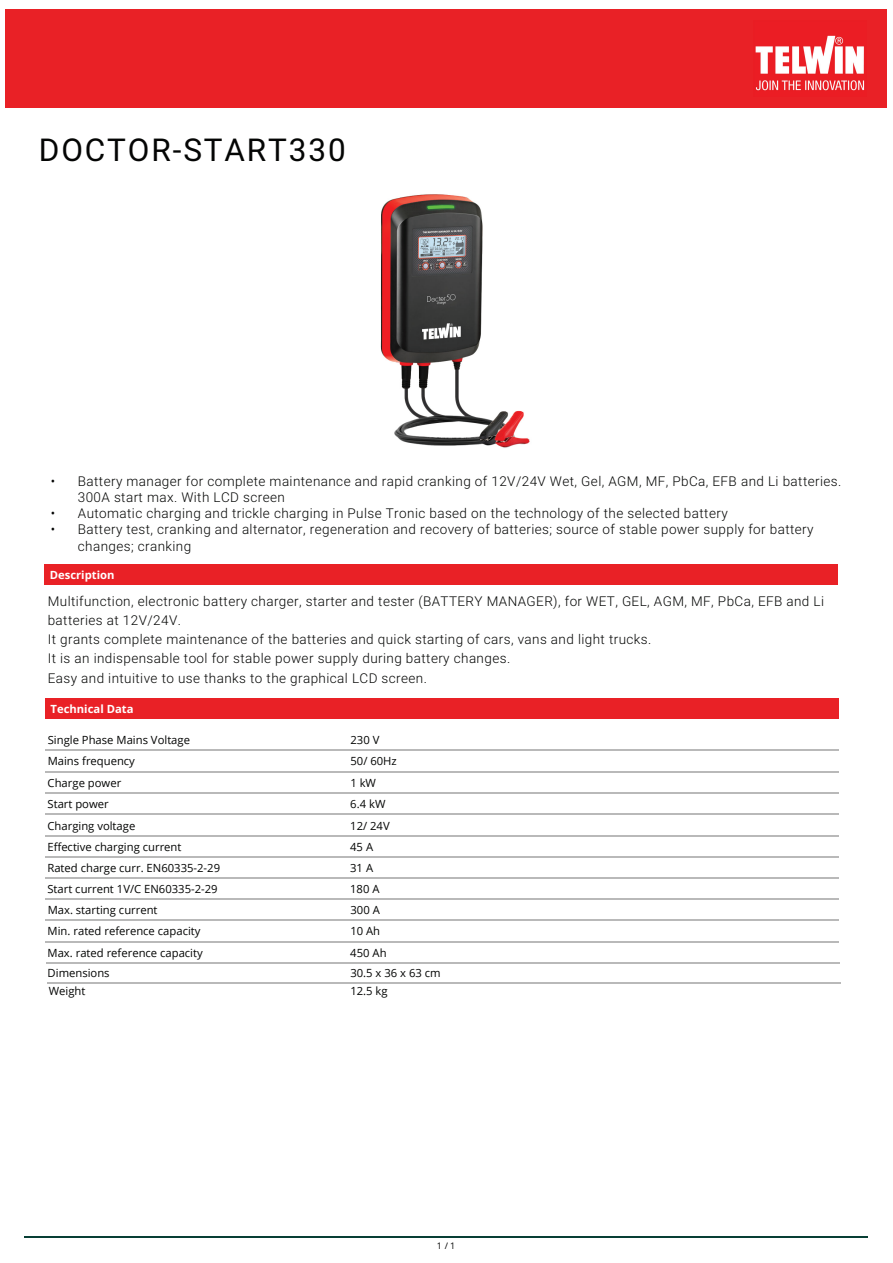
<style>
.page{position:relative;width:893px;height:1263px;background:#fff}
.page>*{position:absolute;margin:0;border:0;box-sizing:border-box;transform-origin:0 0}
.t1{font:31.5px "Roboto";letter-spacing:.06em;color:#040504}
.t2{font:300 13.5px/19.2px "Roboto";letter-spacing:.03em;color:#040504}
.t3{font:11.25px "Open Sans";color:#040504}
.t4{font:700 11.25px "Open Sans";color:#fff}
.t5{font:9px "Open Sans";color:#040504}
</style>
<div class="page">
<img style="left:380px;top:194px;width:150px;height:254px">
<div style="left:6px;top:9px;width:880px;height:99px;background:#e92126"></div>
<hr style="left:25px;top:1236px;width:842px;height:2px;background:#083f35">
<img style="left:755px;top:35px;width:110px;height:56px">
<div style="left:45px;top:699px;width:794px;height:20px;background:#e92126"></div>
<hr style="left:45px;top:750px;width:303px;height:1px;background:#b9b9b9">
<hr style="left:348px;top:750px;width:491px;height:1px;background:#b9b9b9">
<hr style="left:45px;top:771px;width:303px;height:1px;background:#b9b9b9">
<hr style="left:348px;top:771px;width:491px;height:1px;background:#b9b9b9">
<hr style="left:45px;top:792px;width:303px;height:2px;background:#b9b9b9">
<hr style="left:348px;top:792px;width:491px;height:2px;background:#b9b9b9">
<hr style="left:45px;top:814px;width:303px;height:1px;background:#b9b9b9">
<hr style="left:348px;top:814px;width:491px;height:1px;background:#b9b9b9">
<hr style="left:45px;top:835px;width:303px;height:1px;background:#b9b9b9">
<hr style="left:348px;top:835px;width:491px;height:1px;background:#b9b9b9">
<hr style="left:45px;top:857px;width:303px;height:1px;background:#b9b9b9">
<hr style="left:348px;top:857px;width:491px;height:1px;background:#b9b9b9">
<hr style="left:45px;top:877px;width:303px;height:1px;background:#b9b9b9">
<hr style="left:348px;top:877px;width:491px;height:1px;background:#b9b9b9">
<hr style="left:45px;top:898px;width:303px;height:1px;background:#b9b9b9">
<hr style="left:348px;top:898px;width:491px;height:1px;background:#b9b9b9">
<hr style="left:45px;top:920px;width:303px;height:1px;background:#b9b9b9">
<hr style="left:348px;top:920px;width:491px;height:1px;background:#b9b9b9">
<hr style="left:45px;top:941px;width:303px;height:1px;background:#b9b9b9">
<hr style="left:348px;top:941px;width:491px;height:1px;background:#b9b9b9">
<div style="left:44px;top:564px;width:793px;height:20px;background:#e92126"></div>
<hr style="left:46px;top:962px;width:303px;height:1px;background:#b9b9b9">
<hr style="left:349px;top:962px;width:490px;height:1px;background:#b9b9b9">
<hr style="left:47px;top:982px;width:303px;height:2px;background:#b9b9b9">
<hr style="left:350px;top:982px;width:490px;height:2px;background:#b9b9b9">
<h1 class="t1" style="left:39px;top:128px;width:308px">DOCTOR-START330</h1>
<p class="t2" style="left:78px;top:472px;width:765px;line-height:16.2px;text-indent:-27px">• Battery manager for complete maintenance and rapid cranking of 12V/24V Wet, Gel, AGM, MF, PbCa, EFB and Li batteries.<br>300A start max. With LCD screen</p>
<p class="t2" style="left:51px;top:503px;width:678px">• Automatic charging and trickle charging in Pulse Tronic based on the technology of the selected battery</p>
<p class="t2" style="left:78px;top:521px;width:737px;line-height:16.2px;text-indent:-27px">• Battery test, cranking and alternator, regeneration and recovery of batteries; source of stable power supply for battery changes; cranking</p>
<p class="t4" style="left:50px;top:567px;width:66px">Description</p>
<p class="t2" style="left:48px;top:591px;width:777px">Multifunction, electronic battery charger, starter and tester (BATTERY MANAGER), for WET, GEL, AGM, MF, PbCa, EFB and Li batteries at 12V/24V.<br>It grants complete maintenance of the batteries and quick starting of cars, vans and light trucks.<br>It is an indispensable tool for stable power supply during battery changes.<br>Easy and intuitive to use thanks to the graphical LCD screen.</p>
<p class="t4" style="left:51px;top:701px;width:84px">Technical Data</p>
<p class="t3" style="left:48px;top:732px;width:144px">Single Phase Mains Voltage</p>
<p class="t3" style="left:350px;top:732px;width:30px">230 V</p>
<p class="t3" style="left:48px;top:754px;width:89px">Mains frequency</p>
<p class="t3" style="left:350px;top:754px;width:48px">50/ 60Hz</p>
<p class="t3" style="left:48px;top:775px;width:75px">Charge power</p>
<p class="t3" style="left:350px;top:775px;width:27px">1 kW</p>
<p class="t3" style="left:47px;top:796px;width:63px">Start power</p>
<p class="t3" style="left:350px;top:796px;width:37px">6.4 kW</p>
<p class="t3" style="left:47px;top:818px;width:89px">Charging voltage</p>
<p class="t3" style="left:350px;top:818px;width:41px">12/ 24V</p>
<p class="t3" style="left:47px;top:839px;width:135px">Effective charging current</p>
<p class="t3" style="left:350px;top:839px;width:24px">45 A</p>
<p class="t3" style="left:47px;top:860px;width:174px">Rated charge curr. EN60335-2-29</p>
<p class="t3" style="left:350px;top:860px;width:24px">31 A</p>
<p class="t3" style="left:47px;top:881px;width:172px">Start current 1V/C EN60335-2-29</p>
<p class="t3" style="left:350px;top:881px;width:31px">180 A</p>
<p class="t3" style="left:48px;top:902px;width:111px">Max. starting current</p>
<p class="t3" style="left:350px;top:902px;width:31px">300 A</p>
<p class="t3" style="left:48px;top:924px;width:154px">Min. rated reference capacity</p>
<p class="t3" style="left:350px;top:924px;width:31px">10 Ah</p>
<p class="t3" style="left:48px;top:945px;width:157px">Max. rated reference capacity</p>
<p class="t3" style="left:350px;top:945px;width:38px">450 Ah</p>
<p class="t3" style="left:48px;top:965px;width:64px">Dimensions</p>
<p class="t3" style="left:350px;top:965px;width:92px">30.5 x 36 x 63 cm</p>
<p class="t3" style="left:49px;top:983px;width:38px">Weight</p>
<p class="t3" style="left:350px;top:983px;width:39px">12.5 kg</p>
<p class="t5" style="left:436px;top:1239px;width:20px">1/1</p>
</div>
